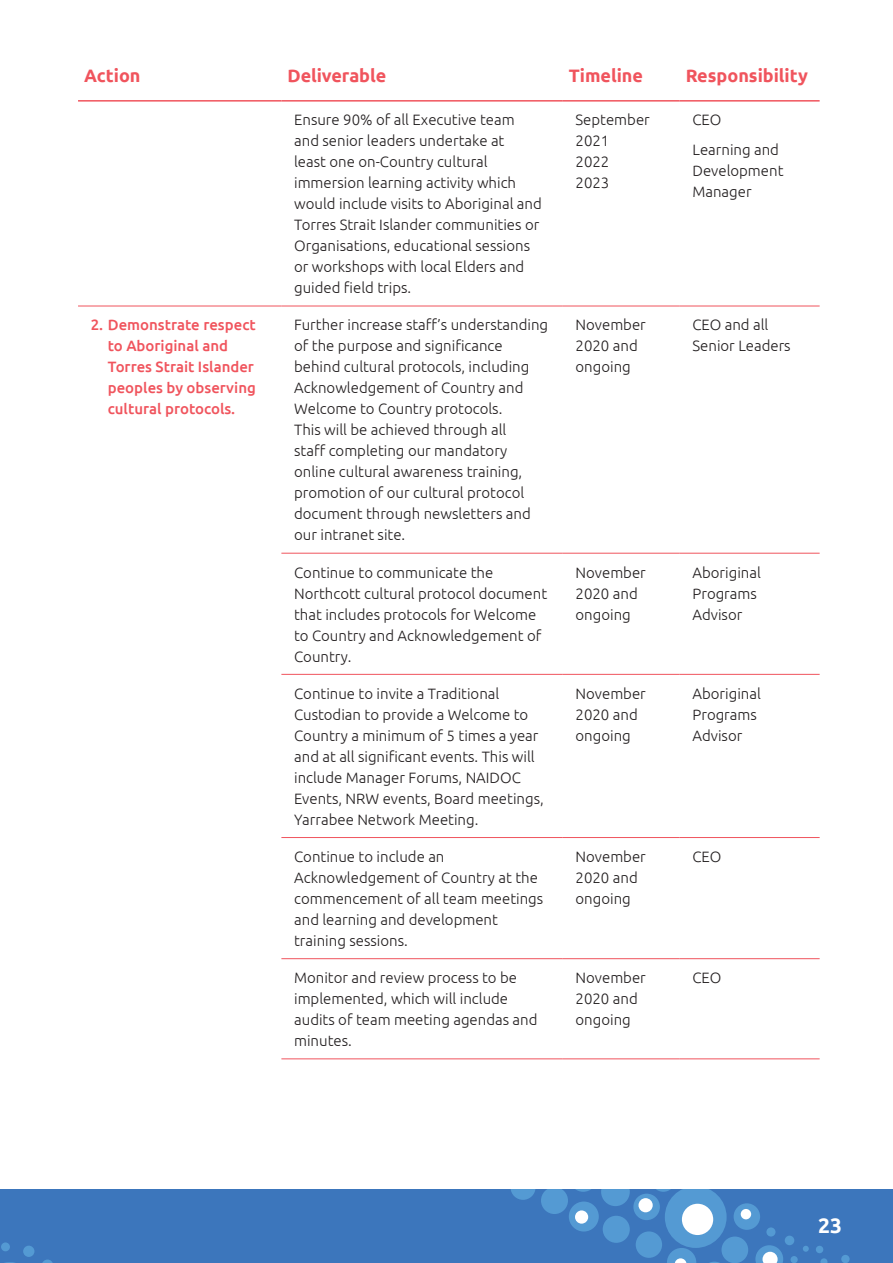
<style>
.page{position:relative;width:893px;height:1263px;background:#fff}
.page>*{position:absolute;margin:0;border:0;box-sizing:border-box;transform-origin:0 0}
.t1{font:700 21px "Ubuntu";color:#fff}
.t2{font:700 18px "Ubuntu";color:#f0545d}
.t3{font:300 15px/21px "Ubuntu";color:#231f20}
.t4{font:500 15px/21px "Ubuntu";color:#f0545d}
</style>
<div class="page">
<div style="left:0;top:1189px;width:281px;height:74px;background:#3c76bc"></div>
<svg style="left:281px;top:1189px;width:612px;height:74px;background:#417dc0"></svg>
<div style="left:682px;top:1204px;width:31px;height:31px;background:#fff;border-radius:50%"></div>
<div style="left:741px;top:1209px;width:10px;height:10px;background:#fff;border-radius:50%"></div>
<div style="left:575px;top:1210px;width:13px;height:13px;background:#fff;border-radius:50%"></div>
<hr style="left:281px;top:306px;width:282px;height:1px;background:#f0545d">
<hr style="left:563px;top:306px;width:117px;height:1px;background:#f0545d">
<hr style="left:680px;top:306px;width:140px;height:1px;background:#f0545d">
<hr style="left:281px;top:553px;width:282px;height:1px;background:#f0545d">
<hr style="left:563px;top:553px;width:117px;height:1px;background:#f0545d">
<hr style="left:680px;top:553px;width:140px;height:1px;background:#f0545d">
<hr style="left:281px;top:674px;width:282px;height:1px;background:#f0545d">
<hr style="left:563px;top:674px;width:117px;height:1px;background:#f0545d">
<hr style="left:680px;top:674px;width:140px;height:1px;background:#f0545d">
<hr style="left:281px;top:837px;width:282px;height:1px;background:#f0545d">
<hr style="left:563px;top:837px;width:117px;height:1px;background:#f0545d">
<hr style="left:680px;top:837px;width:140px;height:1px;background:#f0545d">
<hr style="left:281px;top:958px;width:282px;height:1px;background:#f0545d">
<hr style="left:563px;top:958px;width:117px;height:1px;background:#f0545d">
<hr style="left:680px;top:958px;width:140px;height:1px;background:#f0545d">
<hr style="left:281px;top:1058px;width:282px;height:1px;background:#f0545d">
<hr style="left:563px;top:1058px;width:117px;height:1px;background:#f0545d">
<hr style="left:680px;top:1058px;width:140px;height:1px;background:#f0545d">
<hr style="left:78px;top:100px;width:203px;height:2px;background:#f0545d">
<hr style="left:281px;top:100px;width:282px;height:2px;background:#f0545d">
<hr style="left:563px;top:100px;width:117px;height:2px;background:#f0545d">
<hr style="left:680px;top:100px;width:140px;height:2px;background:#f0545d">
<hr style="left:78px;top:306px;width:203px;height:1px;background:#f0545d">
<p class="t2" style="left:84px;top:65px;width:58px">Action</p>
<p class="t2" style="left:287px;top:65px;width:100px">Deliverable</p>
<p class="t2" style="left:569px;top:65px;width:76px">Timeline</p>
<p class="t2" style="left:686px;top:65px;width:124px">Responsibility</p>
<p class="t3" style="left:294px;top:109px;width:249px">Ensure 90% of all Executive team and senior leaders undertake at<br>least one on-Country cultural immersion learning activity which would include visits to Aboriginal and Torres Strait Islander communities or Organisations, educational sessions or workshops with local Elders and guided field trips.</p>
<p class="t3" style="left:576px;top:109px;width:76px">September</p>
<p class="t3" style="left:692px;top:109px;width:30px">CEO</p>
<p class="t3" style="left:692px;top:139px;width:92px">Learning and<br>Development<br>Manager</p>
<p class="t3" style="left:576px;top:130px;width:35px">2021</p>
<p class="t3" style="left:576px;top:151px;width:35px">2022</p>
<p class="t3" style="left:576px;top:172px;width:35px">2023</p>
<p class="t4" style="left:108px;top:314px;width:150px;text-indent:-17px">2. Demonstrate respect to Aboriginal and<br>Torres Strait Islander peoples by observing cultural protocols.</p>
<p class="t3" style="left:294px;top:314px;width:256px">Further increase staff’s understanding of the purpose and significance behind cultural protocols, including Acknowledgement of Country and Welcome to Country protocols.<br>This will be achieved through all<br>staff completing our mandatory online cultural awareness training, promotion of our cultural protocol document through newsletters and our intranet site.</p>
<p class="t3" style="left:576px;top:314px;width:72px">November<br>2020 and ongoing</p>
<p class="t3" style="left:692px;top:314px;width:100px">CEO and all<br>Senior Leaders</p>
<p class="t3" style="left:294px;top:561px;width:254px">Continue to communicate the<br>Northcott cultural protocol document that includes protocols for Welcome to Country and Acknowledgement of<br>Country.</p>
<p class="t3" style="left:576px;top:561px;width:72px">November<br>2020 and ongoing</p>
<p class="t3" style="left:692px;top:561px;width:70px">Aboriginal<br>Programs<br>Advisor</p>
<p class="t3" style="left:294px;top:682px;width:251px">Continue to invite a Traditional Custodian to provide a Welcome to Country a minimum of 5 times a year and at all significant events. This will include Manager Forums, NAIDOC Events, NRW events, Board meetings, Yarrabee Network Meeting.</p>
<p class="t3" style="left:576px;top:682px;width:72px">November<br>2020 and ongoing</p>
<p class="t3" style="left:692px;top:682px;width:70px">Aboriginal<br>Programs<br>Advisor</p>
<p class="t3" style="left:294px;top:846px;width:251px">Continue to include an<br>Acknowledgement of Country at the commencement of all team meetings and learning and development training sessions.</p>
<p class="t3" style="left:576px;top:846px;width:72px">November<br>2020 and ongoing</p>
<p class="t3" style="left:692px;top:846px;width:30px">CEO</p>
<p class="t3" style="left:294px;top:967px;width:245px">Monitor and review process to be implemented, which will include audits of team meeting agendas and minutes.</p>
<p class="t3" style="left:576px;top:967px;width:72px">November<br>2020 and ongoing</p>
<p class="t3" style="left:692px;top:967px;width:30px">CEO</p>
<h1 class="t1" style="left:818px;top:1212px;width:25px">23</h1>
</div>
